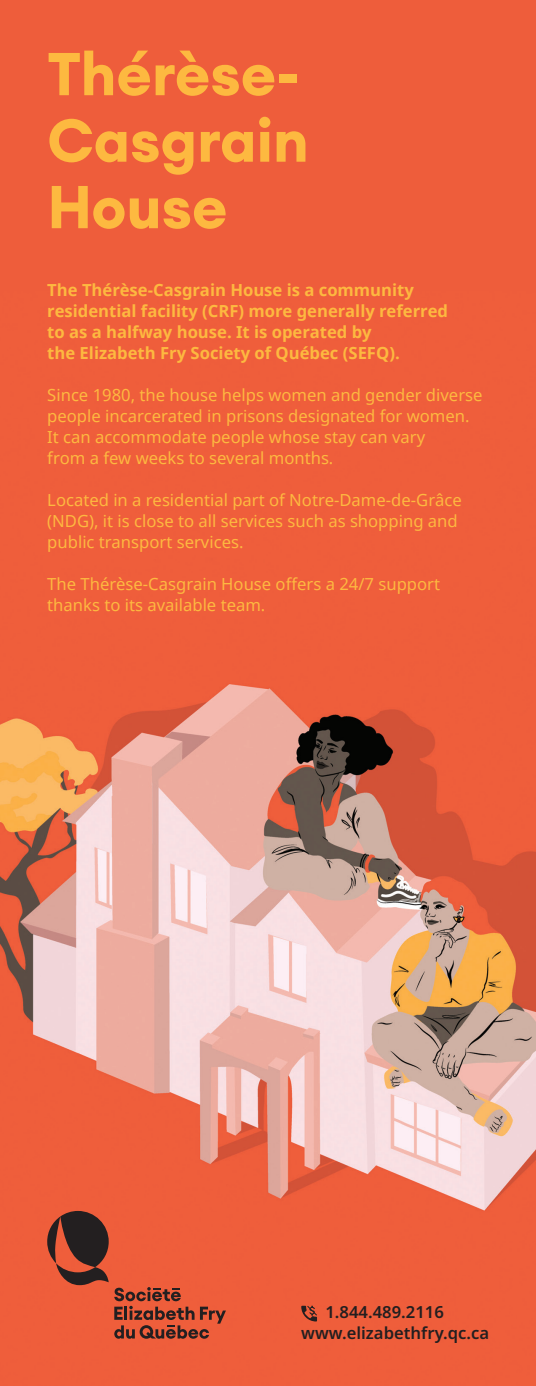
<style>
.page{position:relative;width:536px;height:1386px;background:#fff}
.page>*{position:absolute;margin:0;border:0;box-sizing:border-box;transform-origin:0 0}
.Titres{font:700 59.5px/66.5px "Euclid Circular A";color:#fdb940}
.Sous-titre{font:16.62px/21px "Noto Sans";color:#fdb940}
.Sous-titre-2{font:700 16.62px/21px "Noto Sans";color:#fdb940}
.t1{font:600 16.62px "Noto Sans";color:#231f20}
</style>
<div class="page">
<img style="left:0;top:0;width:536px;height:1386px">
<svg style="left:47px;top:1211px;width:179px;height:128px;background:#c65135"></svg>
<svg style="left:301px;top:1306px;width:16px;height:16px"></svg>
<p class="Titres" style="left:47px;top:42px;width:263px">Thérèse-<br>Casgrain</p>
<p class="Titres" style="left:47px;top:175px;width:182px">House</p>
<p class="Sous-titre-2" style="left:47px;top:280px;width:402px">The Thérèse-Casgrain House is a community residential facility (CRF) more generally referred to as a halfway house. It is operated by<br>the Elizabeth Fry Society of Québec (SEFQ).</p>
<p class="Sous-titre" style="left:47px;top:385px;width:436px">Since 1980, the house helps women and gender diverse people incarcerated in prisons designated for women.<br>It can accommodate people whose stay can vary<br>from a few weeks to several months.</p>
<p class="Sous-titre" style="left:47px;top:490px;width:416px">Located in a residential part of Notre-Dame-de-Grâce (NDG), it is close to all services such as shopping and public transport services.</p>
<p class="Sous-titre" style="left:47px;top:574px;width:394px">The Thérèse-Casgrain House offers a 24/7 support thanks to its available team.</p>
<p class="t1" style="left:325px;top:1300px;width:120px">1.844.489.2116</p>
<p class="t1" style="left:301px;top:1321px;width:189px">www.elizabethfry.qc.ca</p>
</div>
